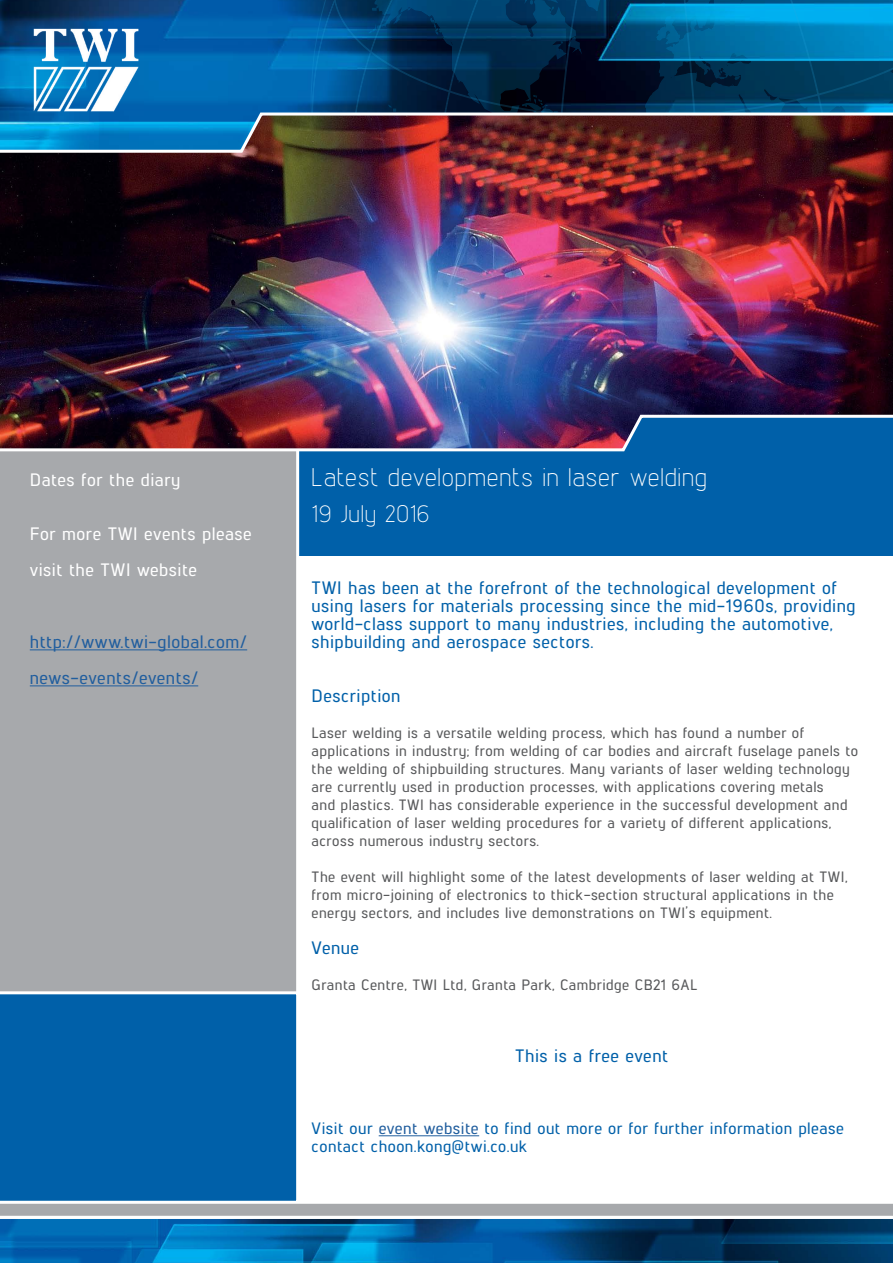
<style>
.page{position:relative;width:893px;height:1263px;background:#fff}
.page>*{position:absolute;margin:0;border:0;box-sizing:border-box;transform-origin:0 0}
.t1{font:300 25.5px "Lintel";letter-spacing:.03em;color:#fff}
.t2{font:300 24px "Lintel";letter-spacing:.03em;color:#fff}
.t3{font:500 18px/18px "Lintel";letter-spacing:.03em;color:#0060a9}
.t4{font:500 18px/36px "Lintel";letter-spacing:.03em;color:#fff}
.t5{font:500 18px/36px "Lintel";letter-spacing:.03em;color:#215e9e}
.t6{font:500 16.5px/18px "Lintel";letter-spacing:.03em;color:#0060a9}
.t7{font:500 15px/18px "Lintel";letter-spacing:.03em;color:#58595b}
.s1{color:#215e9e}
</style>
<div class="page">
<div style="left:296px;top:407px;width:597px;height:148px;background:#0060a9"></div>
<div style="left:0;top:453px;width:299px;height:538px;background:#a7a9ac"></div>
<hr style="left:30px;top:649px;width:217px;height:1px;background:#215e9e">
<hr style="left:30px;top:685px;width:168px;height:1px;background:#215e9e">
<div style="left:0;top:991px;width:297px;height:210px;background:#0060a9"></div>
<img style="left:0;top:1219px;width:893px;height:44px">
<img style="left:0;top:0;width:311px;height:111px">
<svg style="left:311px;top:0;width:582px;height:111px;background:#004670"></svg>
<img style="left:30px;top:25px;width:114px;height:86px">
<img style="left:0;top:111px;width:893px;height:342px">
<hr style="left:379px;top:1135px;width:100px;height:1px;background:#215e9e">
<div style="left:0;top:1204px;width:893px;height:12px;background:#a7a9ac"></div>
<p class="t4" style="left:30px;top:461px;width:152px">Dates for the diary</p>
<p class="t4" style="left:30px;top:515px;width:223px">For more TWI events please visit the TWI website</p>
<p class="t5" style="left:30px;top:623px;width:219px">http://www.twi-global.com/ news-events/events/</p>
<h1 class="t1" style="left:312px;top:461px;width:397px">Latest developments in laser welding</h1>
<h2 class="t2" style="left:312px;top:498px;width:119px">19 July 2016</h2>
<p class="t3" style="left:312px;top:578px;width:546px">TWI has been at the forefront of the technological development of using lasers for materials processing since the mid-1960s, providing world-class support to many industries, including the automotive, shipbuilding and aerospace sectors.</p>
<p class="t3" style="left:312px;top:686px;width:90px">Description</p>
<p class="t7" style="left:312px;top:723px;width:548px">Laser welding is a versatile welding process, which has found a number of applications in industry; from welding of car bodies and aircraft fuselage panels to the welding of shipbuilding structures. Many variants of laser welding technology are currently used in production processes, with applications covering metals<br>and plastics. TWI has considerable experience in the successful development and qualification of laser welding procedures for a variety of different applications, across numerous industry sectors.</p>
<p class="t7" style="left:312px;top:867px;width:537px">The event will highlight some of the latest developments of laser welding at TWI, from micro-joining of electronics to thick-section structural applications in the energy sectors, and includes live demonstrations on TWI’s equipment.</p>
<p class="t3" style="left:312px;top:938px;width:49px">Venue</p>
<p class="t7" style="left:312px;top:975px;width:387px">Granta Centre, TWI Ltd, Granta Park, Cambridge CB21 6AL</p>
<p class="t3" style="left:515px;top:1046px;width:155px">This is a free event</p>
<p class="t6" style="left:312px;top:1118px;width:534px">Visit our <span class="s1">event website</span> to find out more or for further information please contact choon.kong@twi.co.uk</p>
</div>
